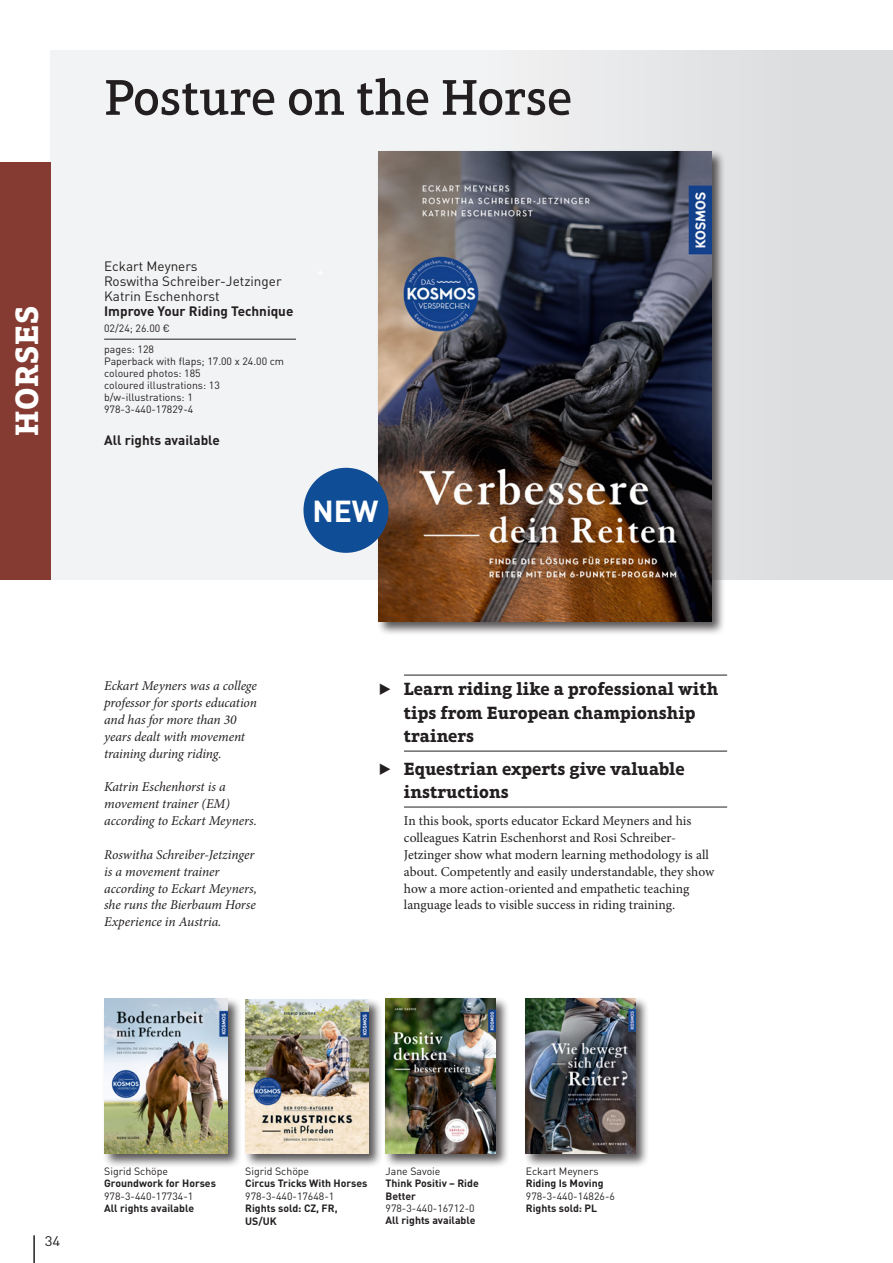
<style>
.page{position:relative;width:893px;height:1263px;background:#fff}
.page>*{position:absolute;margin:0;border:0;box-sizing:border-box;transform-origin:0 0}
.t1{font:500 51px "Aptifer Slab LT Pro";letter-spacing:-.01em;color:#231f20}
.Kategorie{font:700 33px "Aptifer Slab LT Pro";letter-spacing:.025em;color:#fff}
.t2{font:700 30px "DINOT";color:#fff}
.t3{font:700 18px/23.7px "Aptifer Slab LT Pro";color:#231f20}
.t4{font:13.8px "DINOT";color:#231f20;scale:1.09 1}
.Autorentext{font:italic 13.5px/16.8px "Minion Pro";letter-spacing:-.005em;color:#231f20}
.Fließtext{font:13.5px/16.8px "Minion Pro";color:#231f20}
.Autor_1{font:13.5px/15px "DINOT";color:#231f20}
.Titel{font:700 13.5px "DINOT";color:#231f20}
.All_rights_available{font:700 13.5px "DINOT";color:#231f20}
.ISBN{font:10.5px "DINOT";color:#231f20}
.Titel_klein{font:700 10.5px/12.6px "DINOT";color:#231f20}
.All_rights_available-2{font:700 10.5px "DINOT";color:#231f20}
.Autor_1-2{font:10.5px "DINOT";color:#231f20}
.Format{font:10.5px "DINOT";color:#231f20}
.Farbillus{font:10.5px "DINOT";color:#231f20}
.Rights_sold_klein{font:700 10.5px/12.6px "DINOT";color:#231f20}
.SW-Illus{font:10.5px "DINOT";color:#231f20}
.Farbfotos{font:10.5px "DINOT";color:#231f20}
.Preis_D{font:10.5px "DINOT";color:#231f20}
.Umfang{font:10.5px "DINOT";color:#231f20}
</style>
<div class="page">
<div style="left:51px;top:51px;width:842px;height:528px;background:linear-gradient(to right,#f9f9fa,#dedfe1)"></div>
<hr style="left:33px;top:1235px;width:2px;height:28px;background:#231f20">
<div style="left:102px;top:996px;width:140px;height:172px;background:#231f20;opacity:.75"></div>
<img style="left:104px;top:999px;width:123px;height:154px">
<div style="left:376px;top:149px;width:350px;height:486px;background:#231f20;opacity:.75"></div>
<img style="left:378px;top:152px;width:333px;height:469px">
<hr style="left:404px;top:675px;width:323px;height:1px;background:#231f20">
<hr style="left:404px;top:751px;width:323px;height:1px;background:#231f20">
<hr style="left:404px;top:807px;width:323px;height:1px;background:#231f20">
<div style="left:243px;top:998px;width:140px;height:170px;background:#231f20;opacity:.75"></div>
<img style="left:245px;top:1000px;width:124px;height:153px">
<div style="left:524px;top:996px;width:125px;height:172px;background:#231f20;opacity:.75"></div>
<img style="left:526px;top:998px;width:109px;height:155px">
<div style="left:383px;top:996px;width:127px;height:172px;background:#231f20;opacity:.75"></div>
<img style="left:386px;top:998px;width:109px;height:155px">
<hr style="left:104px;top:339px;width:192px;height:1px;background:#231f20">
<div style="left:303px;top:468px;width:86px;height:85px;background:#0f4d96;border-radius:50%"></div>
<div style="left:0;top:162px;width:51px;height:417px;background:#853b32"></div>
<p class="Kategorie" style="left:7px;top:436px;width:132px;rotate:-90deg">HORSES</p>
<h1 class="t1" style="left:104px;top:68px;width:470px">Posture on the Horse</h1>
<p class="Autor_1" style="left:104px;top:258px;width:179px">Eckart Meyners<br>Roswitha Schreiber-Jetzinger<br>Katrin Eschenhorst</p>
<p class="Titel" style="left:104px;top:302px;width:191px">Improve Your Riding Technique</p>
<p class="Preis_D" style="left:104px;top:322px;width:67px">02/24; 26.00 €</p>
<p class="Umfang" style="left:104px;top:343px;width:51px">pages: 128</p>
<p class="Format" style="left:104px;top:355px;width:181px">Paperback with flaps; 17.00 x 24.00 cm</p>
<p class="Farbfotos" style="left:104px;top:367px;width:98px">coloured photos: 185</p>
<p class="Farbillus" style="left:104px;top:379px;width:117px">coloured illustrations: 13</p>
<p class="SW-Illus" style="left:104px;top:391px;width:90px">b/w-illustrations: 1</p>
<p class="ISBN" style="left:104px;top:403px;width:91px">978-3-440-17829-4</p>
<p class="All_rights_available" style="left:104px;top:431px;width:117px">All rights available</p>
<p class="t2" style="left:312px;top:491px;width:68px">NEW</p>
<p class="Autorentext" style="left:104px;top:678px;width:154px">Eckart Meyners was a college professor for sports education and has for more than 30 years dealt with movement training during riding.</p>
<p class="Autorentext" style="left:104px;top:779px;width:154px">Katrin Eschenhorst is a movement trainer (EM) according to Eckart Meyners.</p>
<p class="Autorentext" style="left:104px;top:846px;width:154px">Roswitha Schreiber-Jetzinger is a movement trainer according to Eckart Meyners, she runs the Bierbaum Horse<br>Experience in Austria.</p>
<p class="t3" style="left:404px;top:677px;width:316px;text-indent:-26px">▶ Learn riding like a professional with tips from European championship trainers</p>
<p class="t3" style="left:404px;top:756px;width:282px;text-indent:-26px">▶ Equestrian experts give valuable instructions</p>
<p class="Fließtext" style="left:404px;top:812px;width:312px">In this book, sports educator Eckard Meyners and his colleagues Katrin Eschenhorst and Rosi Schreiber-Jetzinger show what modern learning methodology is all about. Competently and easily understandable, they show how a more action-oriented and empathetic teaching language leads to visible success in riding training.</p>
<p class="t4" style="left:45px;top:1232px;width:16px">34</p>
<p class="Autor_1-2" style="left:104px;top:1164px;width:65px">Sigrid Schöpe</p>
<p class="Titel_klein" style="left:104px;top:1177px;width:113px">Groundwork for Horses</p>
<p class="ISBN" style="left:104px;top:1190px;width:91px">978-3-440-17734-1</p>
<p class="Autor_1-2" style="left:245px;top:1164px;width:65px">Sigrid Schöpe</p>
<p class="Titel_klein" style="left:245px;top:1177px;width:124px">Circus Tricks With Horses</p>
<p class="ISBN" style="left:245px;top:1190px;width:91px">978-3-440-17648-1</p>
<p class="All_rights_available-2" style="left:104px;top:1202px;width:91px">All rights available</p>
<p class="Rights_sold_klein" style="left:245px;top:1202px;width:94px">Rights sold: CZ, FR,<br>US/UK</p>
<p class="Autor_1-2" style="left:386px;top:1164px;width:56px">Jane Savoie</p>
<p class="ISBN" style="left:386px;top:1202px;width:91px">978-3-440-16712-0</p>
<p class="Titel_klein" style="left:386px;top:1177px;width:95px">Think Positiv – Ride<br>Better</p>
<p class="All_rights_available-2" style="left:386px;top:1214px;width:91px">All rights available</p>
<p class="Autor_1-2" style="left:526px;top:1164px;width:74px">Eckart Meyners</p>
<p class="ISBN" style="left:526px;top:1190px;width:91px">978-3-440-14826-6</p>
<p class="Titel_klein" style="left:526px;top:1177px;width:79px">Riding Is Moving</p>
<p class="All_rights_available-2" style="left:526px;top:1202px;width:73px">Rights sold: PL</p>
</div>
